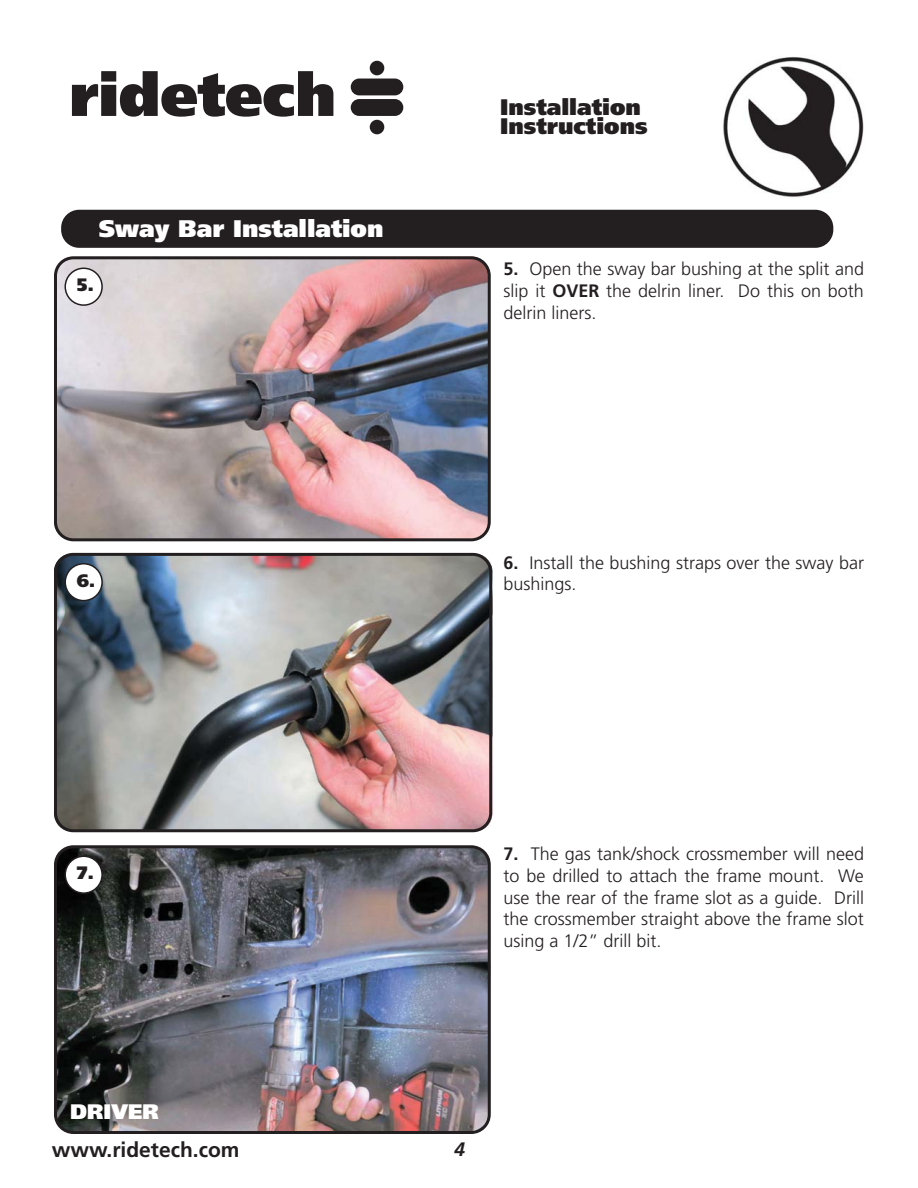
<style>
.page{position:relative;width:918px;height:1188px;background:#fff}
.page>*{position:absolute;margin:0;border:0;box-sizing:border-box;transform-origin:0 0}
.t1{font:900 24px "Frutiger LT Pro";color:#fff}
.t2{font:900 22.5px/19.5px "Frutiger LT Pro";color:#231f20}
.t3{font:700 21px "Frutiger LT Pro";color:#231f20}
.t4{font:900 21px "Frutiger LT Pro";color:#fff}
.t5{font:italic 700 19.5px "Frutiger LT Pro";color:#231f20}
.t6{font:300 18px/21.6px "Frutiger LT Pro";color:#231f20;text-align:justify}
.t7{font:900 18px "Frutiger LT Pro";color:#231f20}
.s1{font-weight:700}
</style>
<div class="page">
<img style="left:723px;top:84px;width:15px;height:86px">
<svg style="left:72px;top:71px;width:261px;height:46px"></svg>
<div style="left:351px;top:79px;width:52px;height:16px;background:#231f20;border-radius:8px"></div>
<div style="left:351px;top:99px;width:52px;height:17px;background:#231f20;border-radius:8px"></div>
<div style="left:370px;top:61px;width:14px;height:14px;background:#231f20;border-radius:50%"></div>
<div style="left:370px;top:120px;width:14px;height:14px;background:#231f20;border-radius:50%"></div>
<img style="left:54px;top:846px;width:436px;height:288px;border-radius:23px">
<img style="left:54px;top:554px;width:438px;height:278px;border-radius:18px">
<img style="left:54px;top:256px;width:436px;height:284px;border-radius:18px">
<div style="left:61px;top:210px;width:772px;height:38px;background:#231f20;border-radius:18px"></div>
<div style="left:54px;top:845px;width:437px;height:289px;border:3px solid #231f20;border-radius:18px"></div>
<div style="left:54px;top:256px;width:437px;height:285px;border:3px solid #231f20;border-radius:18px"></div>
<div style="left:54px;top:553px;width:438px;height:279px;border:3px solid #231f20;border-radius:18px"></div>
<div style="left:65px;top:856px;width:37px;height:37px;background:#fff;border-radius:50%"></div>
<div style="left:64px;top:856px;width:39px;height:38px;border:2px solid #231f20;border-radius:50%"></div>
<div style="left:65px;top:564px;width:37px;height:37px;background:#fff;border-radius:50%"></div>
<div style="left:64px;top:563px;width:39px;height:38px;border:2px solid #231f20;border-radius:50%"></div>
<div style="left:65px;top:268px;width:37px;height:37px;background:#fff;border-radius:50%"></div>
<div style="left:64px;top:268px;width:39px;height:38px;border:2px solid #231f20;border-radius:50%"></div>
<h1 class="t1" style="left:99px;top:218px;width:286px">Sway Bar Installation</h1>
<p class="t7" style="left:77px;top:277px;width:19px">5.</p>
<p class="t7" style="left:77px;top:573px;width:20px">6.</p>
<p class="t2" style="left:500px;top:98px;width:149px">Installation<br>Instructions</p>
<p class="t6" style="left:504px;top:259px;width:362px"><span class="s1">5.</span> Open the sway bar bushing at the split and slip it <span class="s1">OVER</span> the delrin liner. Do this on both delrin liners.</p>
<p class="t6" style="left:504px;top:553px;width:362px"><span class="s1">6.</span> Install the bushing straps over the sway bar bushings.</p>
<p class="t7" style="left:77px;top:865px;width:19px">7.</p>
<p class="t6" style="left:504px;top:844px;width:362px"><span class="s1">7.</span> The gas tank/shock crossmember will need to be drilled to attach the frame mount. We use the rear of the frame slot as a guide. Drill the crossmember straight above the frame slot using a 1/2” drill bit.</p>
<p class="t4" style="left:70px;top:1102px;width:90px">DRIVER</p>
<p class="t3" style="left:52px;top:1141px;width:189px">www.ridetech.com</p>
<p class="t5" style="left:454px;top:1138px;width:12px">4</p>
</div>
